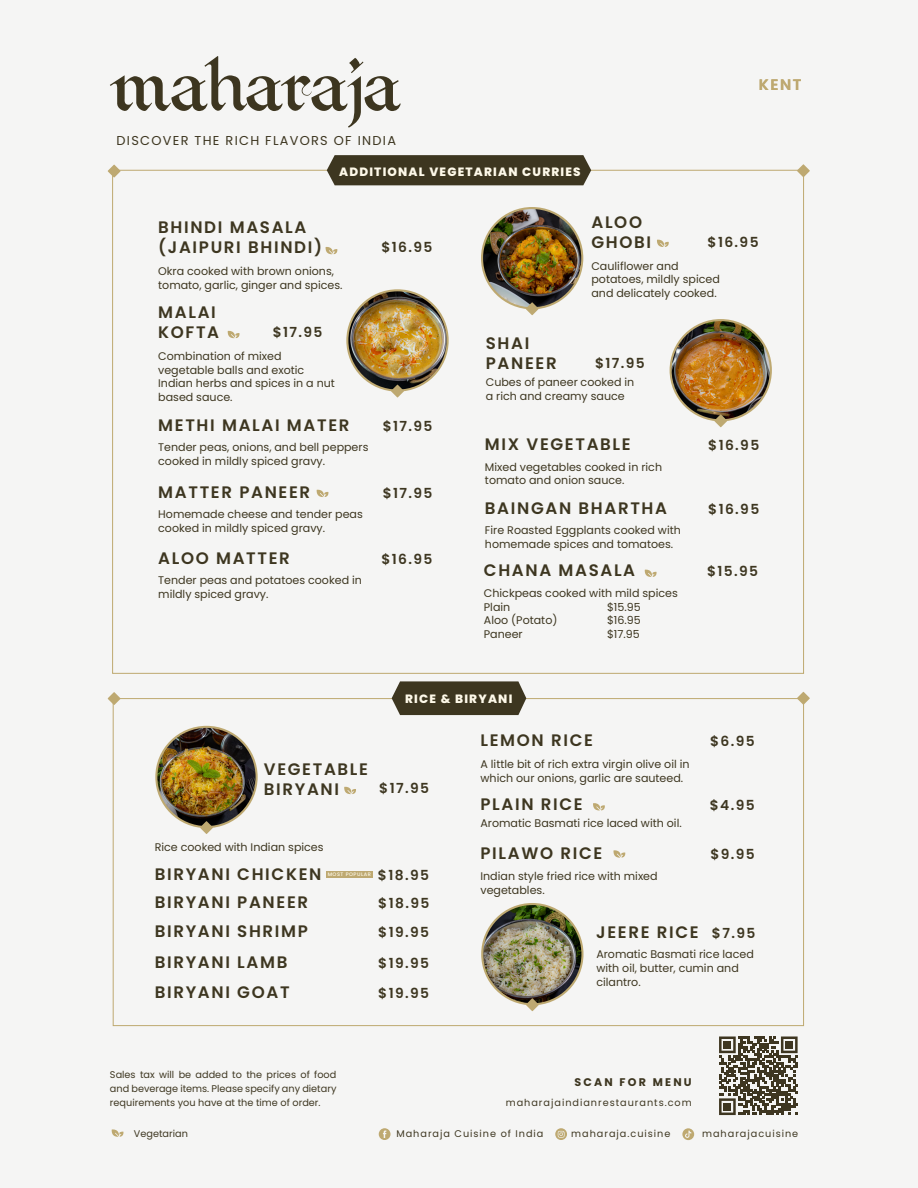
<style>
.page{position:relative;width:918px;height:1188px;background:#f5f5f4}
.page>*{position:absolute;margin:0;border:0;box-sizing:border-box;transform-origin:0 0}
.t1{font:70.65px "Kingthings Foundation";color:#3d3620}
.t2{font:600 16.65px/20px "Poppins";letter-spacing:.1em;color:#3d3620}
.t3{font:600 15.3px "Poppins";color:#bea971}
.t4{font:600 13.8px "Poppins";letter-spacing:.1em;color:#3d3620}
.t5{font:12.9px "Poppins";letter-spacing:.1em;color:#3d3620}
.t6{font:800 12px "Poppins";letter-spacing:.1em;color:#fef9e9}
.t7{font:11.1px/13.8px "Poppins";color:#3d3620}
.t8{font:700 11.1px "Poppins";letter-spacing:.2em;color:#3d3620}
.t9{font:9.75px/13.8px "Poppins";letter-spacing:.1em;color:#3d3620;text-align:justify}
.t10{font:9.75px "Poppins";color:#3d3620}
.t11{font:500 4.95px "Poppins";letter-spacing:.1em;color:#fef9e9}
.s1{font-size:13.8px}
</style>
<div class="page">
<div style="left:112px;top:170px;width:692px;height:504px;background:#f5f5f4"></div>
<svg style="left:108px;top:165px;width:13px;height:13px"></svg>
<svg style="left:797px;top:164px;width:13px;height:13px"></svg>
<svg style="left:108px;top:692px;width:13px;height:13px"></svg>
<svg style="left:797px;top:692px;width:13px;height:13px"></svg>
<div style="left:327px;top:155px;width:264px;height:30px;background:#3d3620"></div>
<svg style="left:326px;top:247px;width:11px;height:7px"></svg>
<svg style="left:317px;top:490px;width:11px;height:7px"></svg>
<svg style="left:346px;top:289px;width:103px;height:103px"></svg>
<img style="left:348px;top:291px;width:99px;height:99px;border-radius:49px">
<svg style="left:391px;top:385px;width:13px;height:13px"></svg>
<svg style="left:228px;top:331px;width:12px;height:7px"></svg>
<div style="left:112px;top:698px;width:692px;height:328px;background:#f5f5f4"></div>
<svg style="left:392px;top:681px;width:134px;height:34px;background:#49422e"></svg>
<svg style="left:593px;top:803px;width:12px;height:7px"></svg>
<div style="left:326px;top:871px;width:47px;height:7px;background:#bea971"></div>
<svg style="left:344px;top:787px;width:12px;height:7px"></svg>
<svg style="left:155px;top:726px;width:103px;height:102px"></svg>
<img style="left:157px;top:728px;width:99px;height:98px;border-radius:49px">
<svg style="left:200px;top:821px;width:13px;height:13px"></svg>
<svg style="left:481px;top:903px;width:103px;height:102px"></svg>
<img style="left:483px;top:905px;width:98px;height:98px;border-radius:49px">
<svg style="left:526px;top:998px;width:13px;height:13px"></svg>
<svg style="left:613px;top:850px;width:12px;height:8px"></svg>
<svg style="left:112px;top:1129px;width:11px;height:8px"></svg>
<svg style="left:379px;top:1128px;width:12px;height:12px"></svg>
<svg style="left:555px;top:1128px;width:12px;height:12px"></svg>
<svg style="left:682px;top:1128px;width:12px;height:12px"></svg>
<svg style="left:645px;top:570px;width:12px;height:7px"></svg>
<svg style="left:481px;top:207px;width:102px;height:102px"></svg>
<img style="left:483px;top:209px;width:98px;height:98px;border-radius:49px">
<svg style="left:526px;top:302px;width:13px;height:13px"></svg>
<svg style="left:657px;top:240px;width:12px;height:7px"></svg>
<svg style="left:670px;top:319px;width:102px;height:102px"></svg>
<img style="left:672px;top:321px;width:98px;height:98px;border-radius:49px">
<svg style="left:714px;top:414px;width:13px;height:13px"></svg>
<svg style="left:719px;top:1037px;width:79px;height:78px"></svg>
<div style="left:724px;top:1041px;width:7px;height:7px;background:#3e3621"></div>
<div style="left:786px;top:1041px;width:7px;height:7px;background:#3e3621"></div>
<div style="left:724px;top:1103px;width:7px;height:7px;background:#3e3621"></div>
<h1 class="t1" style="left:111px;top:49px;width:291px">maharaja</h1>
<p class="t5" style="left:117px;top:133px;width:281px">DISCOVER THE RICH FLAVORS OF INDIA</p>
<p class="t6" style="left:339px;top:165px;width:243px">ADDITIONAL VEGETARIAN CURRIES</p>
<h3 class="t3" style="left:759px;top:76px;width:44px">KENT</h3>
<h2 class="t2" style="left:158px;top:218px;width:165px">BHINDI MASALA (JAIPURI BHINDI)</h2>
<p class="t7" style="left:158px;top:264px;width:186px">Okra cooked with brown onions, tomato, garlic, ginger and spices.</p>
<p class="t4" style="left:381px;top:239px;width:53px">$16.95</p>
<h2 class="t2" style="left:591px;top:212px;width:61px">ALOO<br>GHOBI</h2>
<p class="t4" style="left:708px;top:234px;width:53px">$16.95</p>
<p class="t7" style="left:591px;top:259px;width:130px">Cauliflower and potatoes, mildly spiced and delicately cooked.</p>
<h2 class="t2" style="left:158px;top:303px;width:63px">MALAI<br>KOFTA</h2>
<p class="t4" style="left:273px;top:324px;width:51px">$17.95</p>
<p class="t7" style="left:158px;top:349px;width:178px">Combination of mixed vegetable balls and exotic<br>Indian herbs and spices in a nut based sauce.</p>
<h2 class="t2" style="left:158px;top:416px;width:193px">METHI MALAI MATER</h2>
<p class="t4" style="left:383px;top:418px;width:51px">$17.95</p>
<p class="t7" style="left:158px;top:441px;width:212px">Tender peas, onions, and bell peppers cooked in mildly spiced gravy.</p>
<h2 class="t2" style="left:158px;top:482px;width:153px">MATTER PANEER</h2>
<p class="t4" style="left:383px;top:485px;width:51px">$17.95</p>
<p class="t7" style="left:158px;top:507px;width:206px">Homemade cheese and tender peas cooked in mildly spiced gravy.</p>
<h2 class="t2" style="left:158px;top:548px;width:133px">ALOO MATTER</h2>
<p class="t4" style="left:381px;top:551px;width:53px">$16.95</p>
<p class="t7" style="left:158px;top:573px;width:205px">Tender peas and potatoes cooked in mildly spiced gravy.</p>
<h2 class="t2" style="left:486px;top:334px;width:72px">SHAI<br>PANEER</h2>
<p class="t4" style="left:595px;top:355px;width:51px">$17.95</p>
<p class="t7" style="left:486px;top:375px;width:150px">Cubes of paneer cooked in a rich and creamy sauce</p>
<h2 class="t2" style="left:485px;top:435px;width:147px">MIX VEGETABLE</h2>
<p class="t4" style="left:708px;top:437px;width:53px">$16.95</p>
<p class="t7" style="left:485px;top:460px;width:179px">Mixed vegetables cooked in rich tomato and onion sauce.</p>
<h2 class="t2" style="left:485px;top:498px;width:184px">BAINGAN BHARTHA</h2>
<p class="t4" style="left:708px;top:501px;width:53px">$16.95</p>
<p class="t7" style="left:485px;top:523px;width:197px">Fire Roasted Eggplants cooked with homemade spices and tomatoes.</p>
<h2 class="t2" style="left:484px;top:561px;width:153px">CHANA MASALA</h2>
<p class="t4" style="left:707px;top:564px;width:53px">$15.95</p>
<p class="t7" style="left:484px;top:586px;width:195px">Chickpeas cooked with mild spices<br>Plain</p>
<p class="t7" style="left:607px;top:600px;width:35px">$15.95</p>
<p class="t7" style="left:484px;top:614px;width:75px">Aloo (Potato)</p>
<p class="t7" style="left:607px;top:614px;width:35px">$16.95</p>
<p class="t7" style="left:484px;top:628px;width:40px">Paneer</p>
<p class="t7" style="left:607px;top:628px;width:34px">$17.95</p>
<h2 class="t2" style="left:264px;top:759px;width:106px">VEGETABLE<br>BIRYANI</h2>
<p class="t6" style="left:405px;top:692px;width:109px">RICE &amp; BIRYANI</p>
<p class="t4" style="left:379px;top:780px;width:51px">$17.95</p>
<h2 class="t2" style="left:480px;top:730px;width:114px">LEMON RICE</h2>
<p class="t4" style="left:710px;top:733px;width:46px">$6.95</p>
<p class="t7" style="left:481px;top:757px;width:211px">A little bit of rich extra virgin olive oil in which our onions, garlic are sauteed.</p>
<h2 class="t2" style="left:480px;top:794px;width:104px">PLAIN RICE</h2>
<p class="t4" style="left:710px;top:797px;width:46px">$4.95</p>
<p class="t7" style="left:481px;top:816px;width:203px">Aromatic Basmati rice laced with oil.</p>
<p class="t7" style="left:155px;top:840px;width:170px">Rice cooked with Indian spices</p>
<h2 class="t2" style="left:155px;top:864px;width:168px">BIRYANI CHICKEN</h2>
<p class="t11" style="left:328px;top:871px;width:45px">MOST POPULAR</p>
<p class="t4" style="left:378px;top:867px;width:53px">$18.95</p>
<h2 class="t2" style="left:155px;top:892px;width:155px">BIRYANI PANEER</h2>
<p class="t4" style="left:378px;top:895px;width:53px">$18.95</p>
<h2 class="t2" style="left:480px;top:843px;width:123px">PILAWO RICE</h2>
<p class="t7" style="left:481px;top:869px;width:179px">Indian style fried rice with mixed vegetables.</p>
<p class="t4" style="left:710px;top:846px;width:46px">$9.95</p>
<h2 class="t2" style="left:155px;top:916px;width:155px;line-height:30.5px">BIRYANI SHRIMP<br>BIRYANI LAMB<br>BIRYANI GOAT</h2>
<p class="t4" style="left:378px;top:924px;width:52px">$19.95</p>
<p class="t4" style="left:378px;top:955px;width:52px">$19.95</p>
<p class="t4" style="left:378px;top:985px;width:52px">$19.95</p>
<h2 class="t2" style="left:596px;top:923px;width:161px">JEERE RICE <span class="s1">$7.95</span></h2>
<p class="t7" style="left:596px;top:948px;width:159px">Aromatic Basmati rice laced with oil, butter, cumin and cilantro.</p>
<p class="t9" style="left:110px;top:1068px;width:228px">Sales tax will be added to the prices of food and beverage items. Please specify any dietary requirements you have at the time of order.</p>
<p class="t8" style="left:574px;top:1075px;width:119px">SCAN FOR MENU</p>
<p class="t9" style="left:506px;top:1096px;width:187px">maharajaindianrestaurants.com</p>
<p class="t10" style="left:134px;top:1128px;width:55px">Vegetarian</p>
<p class="t9" style="left:396px;top:1127px;width:149px">Maharaja Cuisine of India</p>
<p class="t9" style="left:571px;top:1127px;width:101px">maharaja.cuisine</p>
<p class="t9" style="left:702px;top:1127px;width:98px">maharajacuisine</p>
</div>
